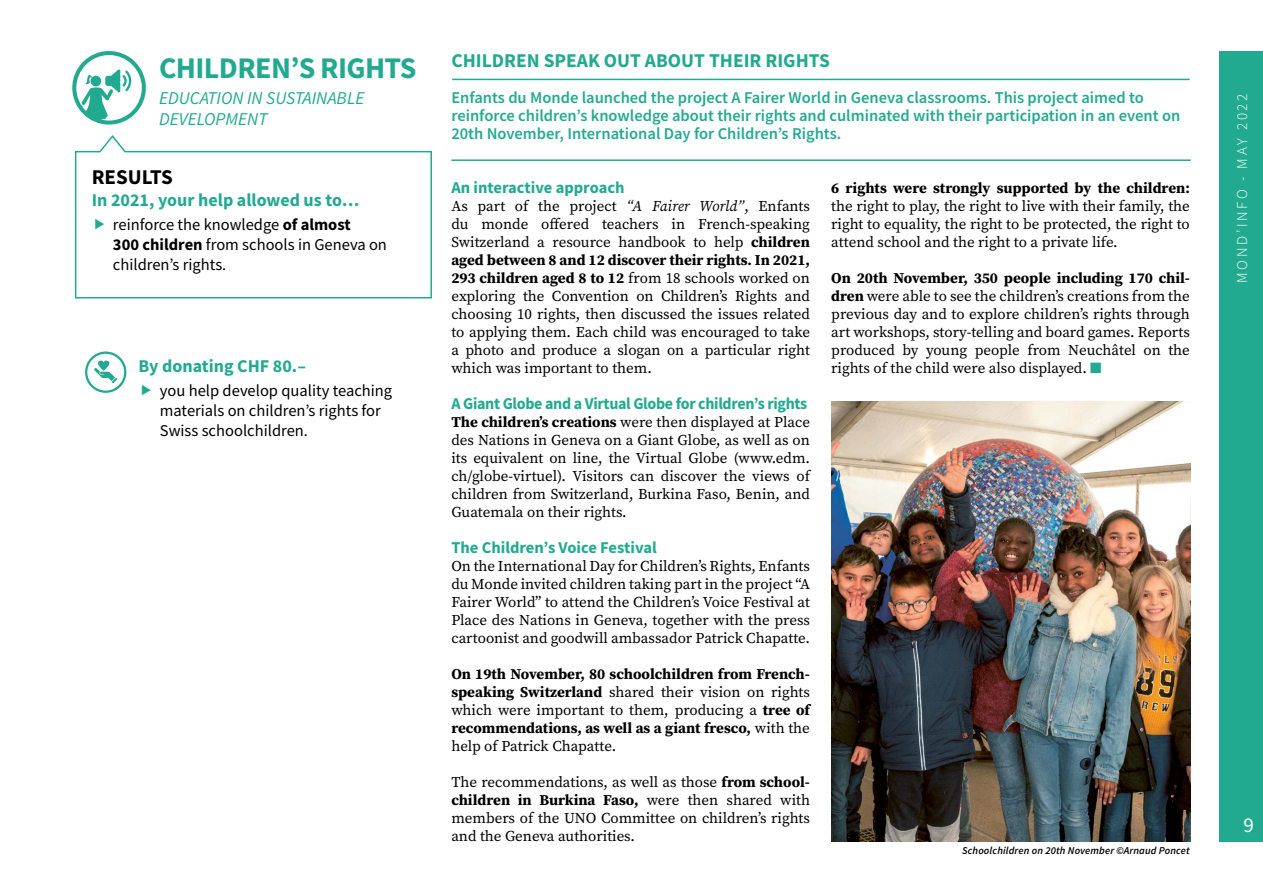
<style>
.page{position:relative;width:1263px;height:893px;background:#fff}
.page>*{position:absolute;margin:0;border:0;box-sizing:border-box;transform-origin:0 0}
.t1{font:700 30px "Source Sans Pro";letter-spacing:-.02em;color:#22aa90}
.t2{font:700 21px "Source Sans Pro";color:#000}
.t3{font:21px "Source Sans Pro";color:#fff}
.t4{font:700 19.5px "Source Sans Pro";color:#22aa90}
.t5{font:700 18px "Source Sans Pro";color:#22aa90}
.t6{font:italic 18px/21.6px "Source Sans Pro";color:#22aa90}
.t7{font:600 16.5px/18px "Source Sans Pro";color:#22aa90}
.t8{font:16.5px/19.8px "Source Sans Pro";color:#000}
.t9{font:700 16.5px "Source Sans Pro";color:#22aa90}
.t10{font:700 16.5px "Source Sans Pro";letter-spacing:-.02em;color:#22aa90}
.t11{font:15px/18px "Source Serif Pro";color:#000;text-align:justify}
.t12{font:700 15px/18px "Source Serif Pro";color:#000;text-align:justify}
.t13{font:300 15px "Source Sans Pro";letter-spacing:.175em;color:#fff}
.t14{font:italic 600 10.5px "Source Sans Pro";letter-spacing:.015em;color:#000}
.s1{font-weight:700}
.s2{font-style:italic}
.s3{font-weight:400}
.s4{color:#22aa90}
</style>
<div class="page">
<div style="left:1220px;top:51px;width:43px;height:791px;background:#22aa90"></div>
<hr style="left:451px;top:159px;width:740px;height:2px;background:#22aa90">
<svg style="left:74px;top:135px;width:358px;height:164px"></svg>
<svg style="left:85px;top:351px;width:41px;height:42px"></svg>
<hr style="left:452px;top:79px;width:737px;height:1px;background:#22aa90">
<svg style="left:72px;top:51px;width:74px;height:74px"></svg>
<img style="left:832px;top:402px;width:359px;height:440px">
<svg style="left:95px;top:219px;width:28px;height:12px"></svg>
<h1 class="t1" style="left:159px;top:48px;width:259px">CHILDREN’S RIGHTS</h1>
<p class="t6" style="left:159px;top:87px;width:207px">EDUCATION IN SUSTAINABLE<br>DEVELOPMENT</p>
<h2 class="t2" style="left:92px;top:163px;width:83px">RESULTS</h2>
<p class="t5" style="left:92px;top:188px;width:269px">In 2021, your help allowed us to…</p>
<p class="t8" style="left:113px;top:215px;width:275px">reinforce the knowledge <span class="s1">of almost<br>300 children</span> from schools in Geneva on children’s rights.</p>
<p class="t5" style="left:139px;top:354px;width:169px">By donating CHF 80.–</p>
<p class="t8" style="left:160px;top:381px;width:234px">you help develop quality teaching materials on children’s rights for<br>Swiss schoolchildren.</p>
<h3 class="t4" style="left:451px;top:47px;width:380px">CHILDREN SPEAK OUT ABOUT THEIR RIGHTS</h3>
<p class="t7" style="left:451px;top:88px;width:730px">Enfants du Monde launched the project A Fairer World in Geneva classrooms. This project aimed to reinforce children’s knowledge about their rights and culminated with their participation in an event on<br>20th November, International Day for Children’s Rights.</p>
<p class="t9" style="left:451px;top:176px;width:175px">An interactive approach</p>
<p class="t11" style="left:451px;top:197px;width:360px">As part of the project <span class="s2">“A Fairer World”</span>, Enfants du monde offered teachers in French-speaking Switzerland a resource handbook to help <span class="s1">children aged between 8 and 12 discover their rights. In 2021, 293 children aged 8 to 12</span> from 18 schools worked on exploring the Convention on Children’s Rights and choosing 10 rights, then discussed the issues related to applying them. Each child was encouraged to take a photo and produce a slogan on a particular right which was important to them.</p>
<p class="t10" style="left:451px;top:392px;width:357px">A Giant Globe and a Virtual Globe for children’s rights</p>
<p class="t11" style="left:451px;top:413px;width:360px"><span class="s1">The children’s creations</span> were then displayed at Place des Nations in Geneva on a Giant Globe, as well as on its equivalent on line, the Virtual Globe (www.edm. ch/globe-virtuel). Visitors can discover the views of children from Switzerland, Burkina Faso, Benin, and Guatemala on their rights.</p>
<p class="t9" style="left:451px;top:536px;width:207px">The Children’s Voice Festival</p>
<p class="t11" style="left:451px;top:557px;width:360px">On the International Day for Children’s Rights, Enfants du Monde invited children taking part in the project “A Fairer World” to attend the Children’s Voice Festival at Place des Nations in Geneva, together with the press cartoonist and goodwill ambassador Patrick Chapatte.</p>
<p class="t12" style="left:451px;top:665px;width:360px">On 19th November, 80 schoolchildren from French&shy;speaking Switzerland <span class="s3">shared their vision on rights which were important to them, producing a</span> tree of recommendations, as well as a giant fresco, <span class="s3">with the help of Patrick Chapatte.</span></p>
<p class="t11" style="left:451px;top:773px;width:360px">The recommendations, as well as those <span class="s1">from school&shy;children in Burkina Faso,</span> were then shared with members of the UNO Committee on children’s rights and the Geneva authorities.</p>
<p class="t12" style="left:831px;top:179px;width:360px">6 rights were strongly supported by the children:</p>
<p class="t11" style="left:831px;top:197px;width:360px">the right to play, the right to live with their family, the right to equality, the right to be protected, the right to attend school and the right to a private life.</p>
<p class="t11" style="left:831px;top:269px;width:360px"><span class="s1">On 20th November, 350 people including 170 chil&shy;dren</span> were able to see the children’s creations from the previous day and to explore children’s rights through art workshops, story-telling and board games. Reports produced by young people from Neuchâtel on the rights of the child were also displayed. <span class="s4">■</span></p>
<p class="t14" style="left:962px;top:844px;width:229px">Schoolchildren on 20th November ©Arnaud Poncet</p>
<p class="t13" style="left:1233px;top:283px;width:191px;rotate:-90deg">MOND’INFO - MAY 2022</p>
<h2 class="t3" style="left:1243px;top:812px;width:12px">9</h2>
</div>
